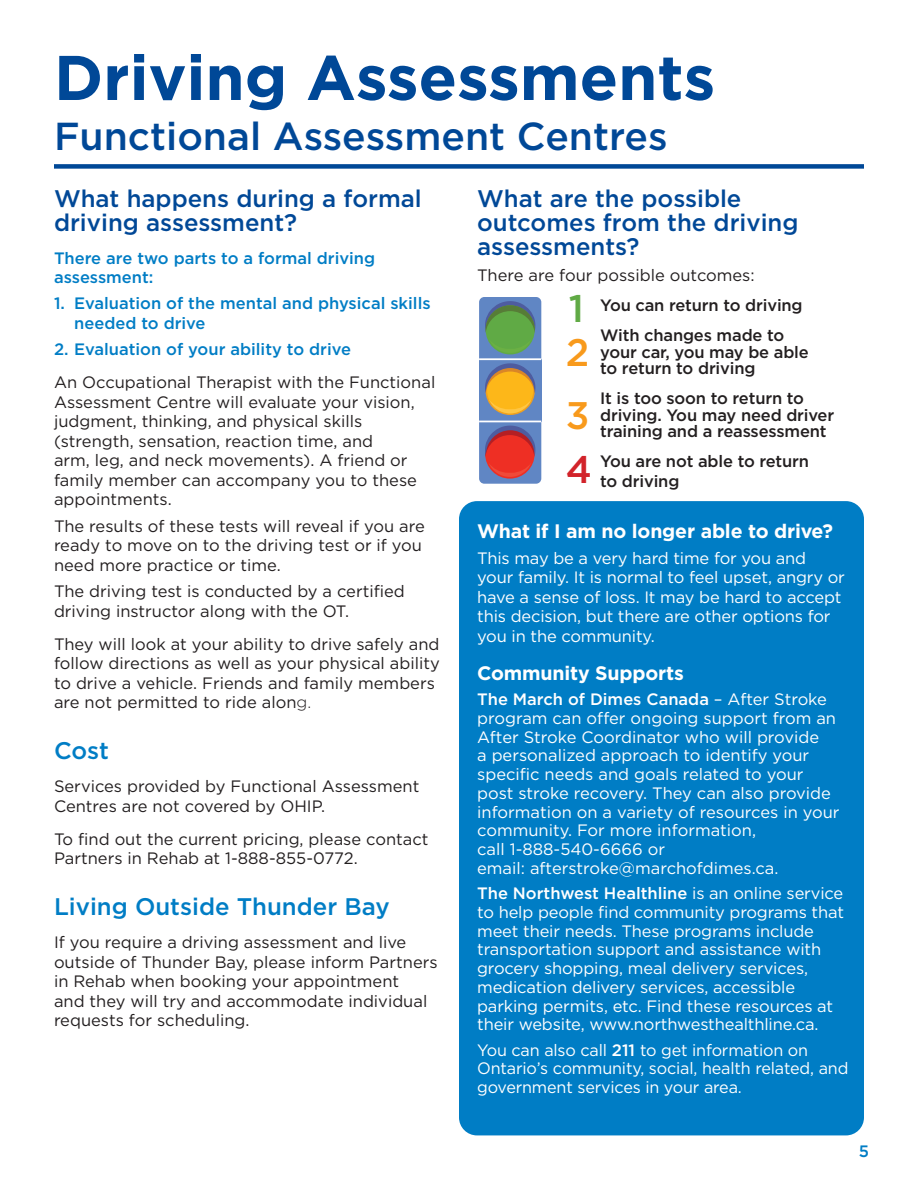
<style>
.page{position:relative;width:918px;height:1188px;background:#fff}
.page>*{position:absolute;margin:0;border:0;box-sizing:border-box;transform-origin:0 0}
.t1{font:700 63px "Gotham";color:#004897}
.t2{font:500 39px "Gotham";color:#004897}
.t3{font:500 38.4px "Gotham";color:#f89a1c}
.t4{font:500 38.4px "Gotham";color:#d2232a}
.t5{font:500 38.4px "Gotham";color:#60aa45}
.t6{font:500 24px/24px "Gotham";color:#004897}
.Sub_titles_-_big{font:500 24px "Gotham";color:#007dc5}
.t7{font:700 19.5px "Gotham";letter-spacing:-.01em;color:#fff}
.t8{font:16.5px/18.8px "Gotham";letter-spacing:-.01em;color:#fff}
.Bullet_black{font:16.5px/19.5px "Gotham";color:#231f20}
.t9{font:500 16.5px/16.5px "Gotham";letter-spacing:-.01em;color:#231f20}
.t10{font:500 16.5px/19.5px "Gotham";color:#007dc5}
.s1{font-weight:300}
.s2{font-weight:500}
</style>
<div class="page">
<div style="left:459px;top:501px;width:405px;height:634px;background:#007dc5;border-radius:18px"></div>
<div style="left:479px;top:359px;width:62px;height:62px;background:#6086c4"></div>
<svg style="left:486px;top:366px;width:49px;height:49px"></svg>
<div style="left:487px;top:367px;width:46px;height:46px;background:#fdb719;border-radius:50%"></div>
<svg style="left:489px;top:399px;width:43px;height:14px"></svg>
<svg style="left:479px;top:297px;width:62px;height:96px"></svg>
<hr style="left:479px;top:358px;width:62px;height:2px;background:#fff">
<svg style="left:479px;top:421px;width:62px;height:63px;background:#a35d78"></svg>
<div style="left:54px;top:164px;width:810px;height:5px;background:#004897"></div>
<p class="t1" style="left:54px;top:41px;width:663px">Driving Assessments</p>
<p class="t2" style="left:54px;top:114px;width:615px">Functional Assessment Centres</p>
<p class="t6" style="left:54px;top:185px;width:369px">What happens during a formal driving assessment?</p>
<p class="t10" style="left:54px;top:248px;width:323px">There are two parts to a formal driving assessment:</p>
<p class="t10" style="left:74px;top:293px;width:358px;text-indent:-20px">1. Evaluation of the mental and physical skills needed to drive</p>
<p class="t10" style="left:54px;top:339px;width:299px">2. Evaluation of your ability to drive</p>
<p class="Bullet_black" style="left:54px;top:373px;width:383px">An Occupational Therapist with the Functional Assessment Centre will evaluate your vision, judgment, thinking, and physical skills (strength, sensation, reaction time, and<br>arm, leg, and neck movements). A friend or family member can accompany you to these appointments.</p>
<p class="Bullet_black" style="left:54px;top:516px;width:372px">The results of these tests will reveal if you are ready to move on to the driving test or if you need more practice or time.</p>
<p class="Bullet_black" style="left:54px;top:581px;width:352px">The driving test is conducted by a certified driving instructor along with the OT.</p>
<p class="Bullet_black" style="left:54px;top:634px;width:387px">They will look at your ability to drive safely and follow directions as well as your physical ability to drive a vehicle. Friends and family members are not permitted to ride alon<span class="s1">g.</span></p>
<p class="Sub_titles_-_big" style="left:54px;top:737px;width:56px">Cost</p>
<p class="Bullet_black" style="left:54px;top:776px;width:367px">Services provided by Functional Assessment<br>Centres are not covered by OHIP.</p>
<p class="Bullet_black" style="left:54px;top:829px;width:376px">To find out the current pricing, please contact<br>Partners in Rehab at 1-888-855-0772.</p>
<p class="Sub_titles_-_big" style="left:54px;top:893px;width:337px">Living Outside Thunder Bay</p>
<p class="Bullet_black" style="left:54px;top:932px;width:385px">If you require a driving assessment and live outside of Thunder Bay, please inform Partners in Rehab when booking your appointment<br>and they will try and accommodate individual requests for scheduling.</p>
<p class="t6" style="left:477px;top:185px;width:323px">What are the possible outcomes from the driving assessments?</p>
<p class="Bullet_black" style="left:477px;top:265px;width:279px">There are four possible outcomes:</p>
<p class="t9" style="left:600px;top:297px;width:204px">You can return to driving</p>
<p class="t9" style="left:600px;top:327px;width:210px">With changes made to your car, you may be able to return to driving</p>
<p class="t9" style="left:600px;top:390px;width:236px">It is too soon to return to driving. You may need driver training and a reassessment</p>
<p class="t9" style="left:600px;top:451px;width:211px;line-height:19.5px">You are not able to return to driving</p>
<p class="t7" style="left:477px;top:519px;width:358px">What if I am no longer able to drive?</p>
<p class="t8" style="left:477px;top:548px;width:369px;line-height:19.5px">This may be a very hard time for you and your family. It is normal to feel upset, angry or have a sense of loss. It may be hard to accept this decision, but there are other options for you in the community.</p>
<p class="t7" style="left:477px;top:661px;width:208px">Community Supports</p>
<p class="t8" style="left:477px;top:690px;width:364px"><span class="s2">The March of Dimes Canada</span> – After Stroke program can offer ongoing support from an After Stroke Coordinator who will provide<br>a personalized approach to identify your specific needs and goals related to your post stroke recovery. They can also provide information on a variety of resources in your community. For more information,<br>call 1-888-540-6666 or<br>email: afterstroke@marchofdimes.ca.</p>
<p class="t8" style="left:477px;top:884px;width:368px"><span class="s2">The Northwest Healthline</span> is an online service to help people find community programs that meet their needs. These programs include transportation support and assistance with grocery shopping, meal delivery services, medication delivery services, accessible parking permits, etc. Find these resources at their website, www.northwesthealthline.ca.</p>
<p class="t8" style="left:477px;top:1040px;width:373px">You can also call <span class="s2">211</span> to get information on<br>Ontario’s community, social, health related, and government services in your area.</p>
<p class="t5" style="left:569px;top:286px;width:17px">1</p>
<p class="t3" style="left:566px;top:330px;width:25px">2</p>
<p class="t3" style="left:566px;top:393px;width:25px">3</p>
<p class="t4" style="left:566px;top:448px;width:28px">4</p>
<p class="t10" style="left:859px;top:1141px;width:12px">5</p>
</div>
